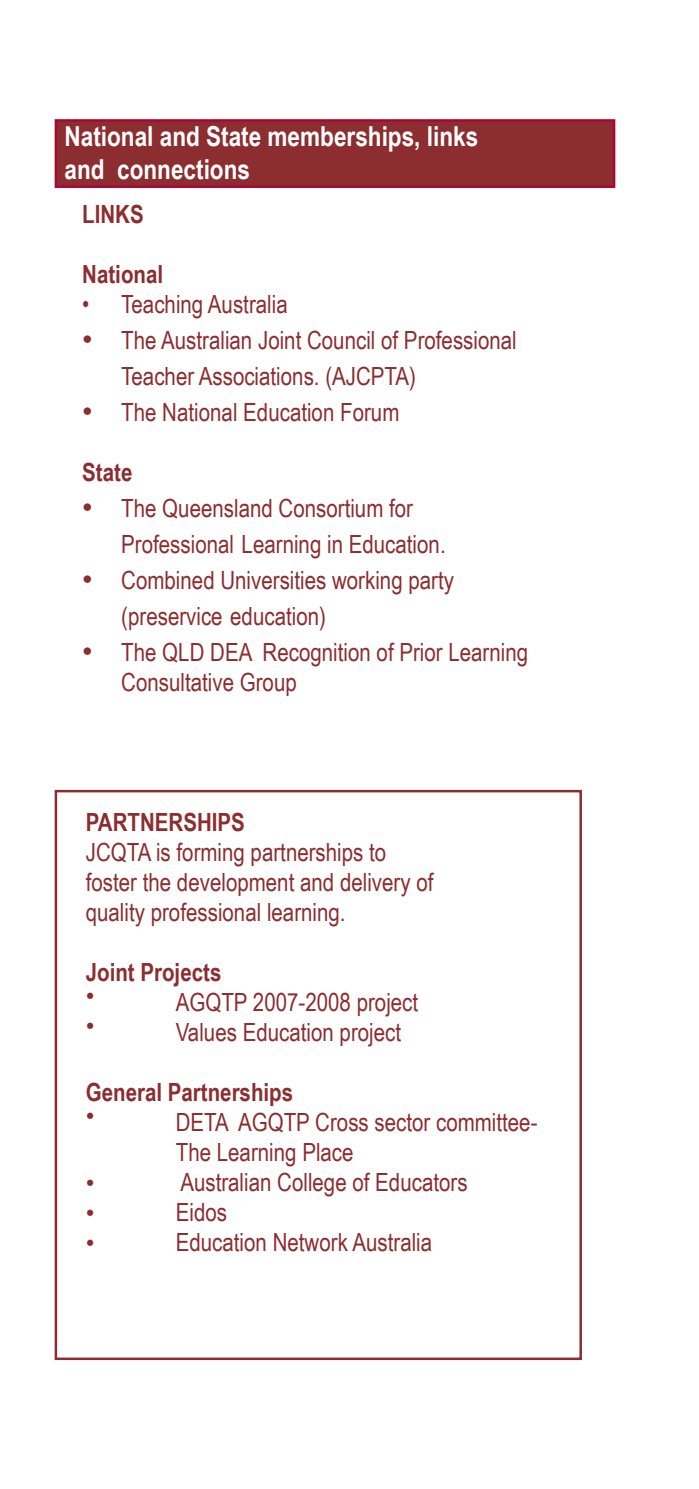
<style>
.page{position:relative;width:699px;height:1489px;background:#fff}
.page>*{position:absolute;margin:0;border:0;box-sizing:border-box;transform-origin:0 0}
.t1{font:700 27.5px/33px "Arial Narrow";color:#fff}
.t2{font:25px/30px "Arial Narrow";color:#8c2d2f}
.t3{font:700 25px "Arial Narrow";color:#8c2d2f}
.t4{font:25px "Times New Roman";color:#8c2d2f}
.s1{font-family:"Times New Roman";font-size:30px}
</style>
<div class="page">
<div style="left:56px;top:120px;width:558px;height:67px;background:#8c2d2f"></div>
<div style="left:55px;top:119px;width:560px;height:69px;border:2px solid #ab0534"></div>
<div style="left:55px;top:789px;width:527px;height:570px;border:2px solid #8c2d2f"></div>
<p class="t1" style="left:64px;top:119px;width:415px">National and State memberships, links and connections</p>
<p class="t3" style="left:82px;top:195px;width:63px">LINKS</p>
<p class="t3" style="left:82px;top:255px;width:82px">National</p>
<p class="t2" style="left:82px;top:288px;width:207px">• Teaching Australia</p>
<p class="t2" style="left:121px;top:321px;width:397px;line-height:36px;text-indent:-39px"><span class="s1">•</span> The Australian Joint Council of Professional<br>Teacher Associations. (AJCPTA)</p>
<p class="t2" style="left:82px;top:396px;width:319px"><span class="s1">•</span> The National Education Forum</p>
<p class="t3" style="left:82px;top:453px;width:52px">State</p>
<p class="t2" style="left:121px;top:489px;width:326px;line-height:36px;text-indent:-39px"><span class="s1">•</span> The Queensland Consortium for<br>Professional Learning in Education.</p>
<p class="t2" style="left:121px;top:561px;width:334px;line-height:36px;text-indent:-39px"><span class="s1">•</span> Combined Universities working party (preservice education)</p>
<p class="t2" style="left:121px;top:636px;width:408px;text-indent:-39px"><span class="s1">•</span> The QLD DEA Recognition of Prior Learning<br>Consultative Group</p>
<p class="t3" style="left:86px;top:802px;width:161px">PARTNERSHIPS</p>
<p class="t2" style="left:86px;top:835px;width:349px">JCQTA is forming partnerships to foster the development and delivery of quality professional learning.</p>
<p class="t3" style="left:86px;top:952px;width:137px">Joint Projects</p>
<p class="t4" style="left:86px;top:978px;width:10px">•</p>
<p class="t2" style="left:176px;top:985px;width:244px">AGQTP 2007-2008 project</p>
<p class="t4" style="left:86px;top:1008px;width:10px">•</p>
<p class="t2" style="left:176px;top:1015px;width:227px">Values Education project</p>
<p class="t3" style="left:86px;top:1072px;width:209px">General Partnerships</p>
<p class="t4" style="left:86px;top:1098px;width:10px">•</p>
<p class="t2" style="left:176px;top:1105px;width:363px">DETA AGQTP Cross sector committee-<br>The Learning Place</p>
<p class="t4" style="left:86px;top:1165px;width:10px">•</p>
<p class="t2" style="left:180px;top:1165px;width:289px">Australian College of Educators</p>
<p class="t4" style="left:86px;top:1195px;width:10px">•</p>
<p class="t2" style="left:176px;top:1195px;width:53px">Eidos</p>
<p class="t4" style="left:86px;top:1225px;width:10px">•</p>
<p class="t2" style="left:176px;top:1225px;width:258px">Education Network Australia</p>
</div>
